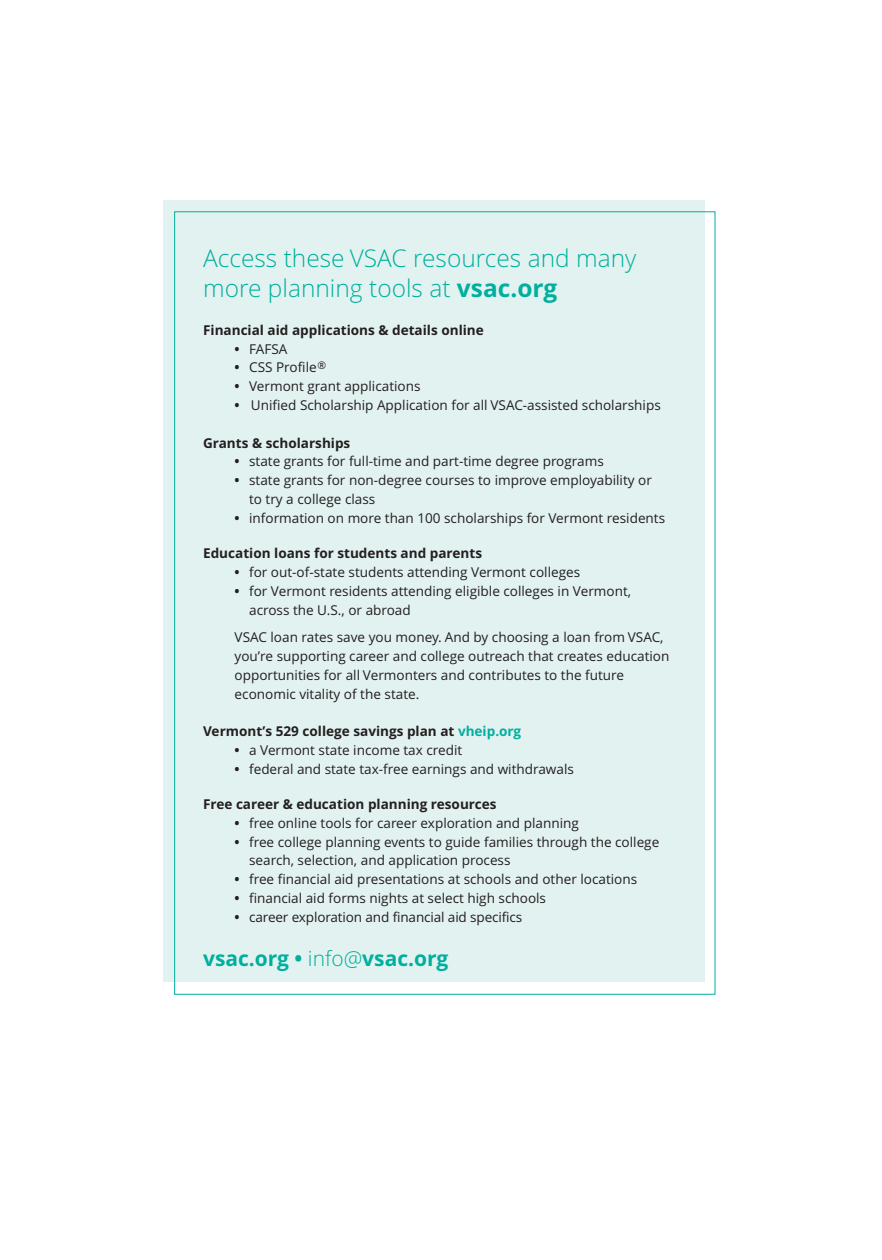
<style>
.page{position:relative;width:882px;height:1260px;background:#fff}
.page>*{position:absolute;margin:0;border:0;box-sizing:border-box;transform-origin:0 0}
.t1{font:300 24.5px/29.8px "Open Sans";color:#00af9d}
.t2{font:700 21px "Open Sans";color:#00af9d}
.t3{font:13.65px/18.7px "Open Sans";color:#231f20}
.t4{font:700 13.65px "Open Sans";color:#231f20}
.s1{font-weight:700}
.s2{color:#00af9d}
.s3{font-weight:300}
</style>
<div class="page">
<div style="left:164px;top:200px;width:541px;height:782px;background:#e2f2f0"></div>
<h1 class="t1" style="left:203px;top:243px;width:435px">Access these VSAC resources and many more planning tools at <span class="s1">vsac.org</span></h1>
<p class="t4" style="left:203px;top:322px;width:282px">Financial aid applications &amp; details online</p>
<p class="t3" style="left:235px;top:340px;width:54px"><span class="s1">•</span> FAFSA</p>
<p class="t3" style="left:235px;top:358px;width:93px"><span class="s1">•</span> CSS Profile<sup>®</sup></p>
<p class="t3" style="left:235px;top:377px;width:188px"><span class="s1">•</span> Vermont grant applications</p>
<p class="t3" style="left:235px;top:396px;width:428px"><span class="s1">•</span> Unified Scholarship Application for all VSAC-assisted scholarships</p>
<p class="t4" style="left:203px;top:435px;width:149px">Grants &amp; scholarships</p>
<p class="t3" style="left:235px;top:452px;width:371px"><span class="s1">•</span> state grants for full-time and part-time degree programs</p>
<p class="t3" style="left:249px;top:471px;width:404px;text-indent:-15px"><span class="s1">•</span> state grants for non-degree courses to improve employability or to try a college class</p>
<p class="t3" style="left:235px;top:509px;width:432px"><span class="s1">•</span> information on more than 100 scholarships for Vermont residents</p>
<p class="t4" style="left:203px;top:545px;width:280px">Education loans for students and parents</p>
<p class="t3" style="left:235px;top:563px;width:347px"><span class="s1">•</span> for out-of-state students attending Vermont colleges</p>
<p class="t3" style="left:249px;top:582px;width:383px;text-indent:-15px"><span class="s1">•</span> for Vermont residents attending eligible colleges in Vermont, across the U.S., or abroad</p>
<p class="t3" style="left:235px;top:628px;width:436px">VSAC loan rates save you money. And by choosing a loan from VSAC, you’re supporting career and college outreach that creates education opportunities for all Vermonters and contributes to the future economic vitality of the state.</p>
<p class="t4" style="left:203px;top:723px;width:320px">Vermont’s 529 college savings plan at <span class="s2">vheip.org</span></p>
<p class="t3" style="left:235px;top:741px;width:229px"><span class="s1">•</span> a Vermont state income tax credit</p>
<p class="t3" style="left:235px;top:760px;width:341px"><span class="s1">•</span> federal and state tax-free earnings and withdrawals</p>
<p class="t4" style="left:203px;top:796px;width:295px">Free career &amp; education planning resources</p>
<p class="t3" style="left:235px;top:814px;width:346px"><span class="s1">•</span> free online tools for career exploration and planning</p>
<p class="t3" style="left:249px;top:833px;width:412px;text-indent:-15px"><span class="s1">•</span> free college planning events to guide families through the college search, selection, and application process</p>
<p class="t3" style="left:235px;top:870px;width:404px"><span class="s1">•</span> free financial aid presentations at schools and other locations</p>
<p class="t3" style="left:235px;top:889px;width:313px"><span class="s1">•</span> financial aid forms nights at select high schools</p>
<p class="t3" style="left:235px;top:908px;width:289px"><span class="s1">•</span> career exploration and financial aid specifics</p>
<h2 class="t2" style="left:203px;top:947px;width:247px">vsac.org • <span class="s3">info@</span>vsac.org</h2>
</div>
